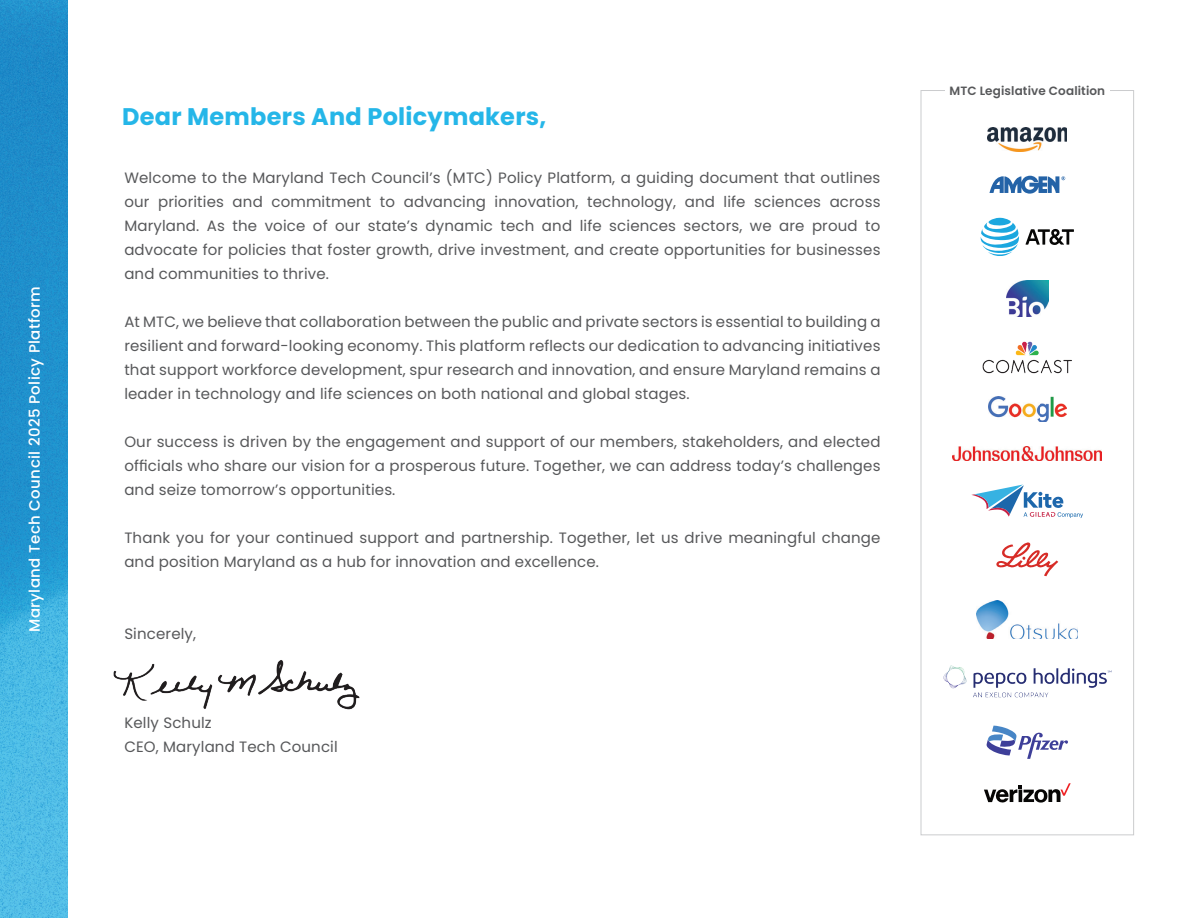
<style>
.page{position:relative;width:1188px;height:918px;background:#fff}
.page>*{position:absolute;margin:0;border:0;box-sizing:border-box;transform-origin:0 0}
.t1{font:700 24px "Poppins";letter-spacing:.01em;color:#25b6e8}
.t2{font:15px/24px "Poppins";letter-spacing:.01em;color:#57585a;text-align:justify}
.t3{font:500 15px "Poppins";letter-spacing:.025em;color:#fff}
.t4{font:600 12px "Poppins";letter-spacing:.01em;color:#57585a}
</style>
<div class="page">
<img style="left:0;top:0;width:68px;height:918px">
<img style="left:113px;top:660px;width:247px;height:50px">
<div style="left:921px;top:90px;width:213px;height:745px;border:1px solid #cbccce"></div>
<div style="left:945px;top:83px;width:165px;height:19px;background:#fff"></div>
<img style="left:988px;top:127px;width:79px;height:24px">
<svg style="left:989px;top:176px;width:76px;height:17px"></svg>
<svg style="left:1026px;top:229px;width:48px;height:16px"></svg>
<svg style="left:981px;top:218px;width:38px;height:38px"></svg>
<img style="left:982px;top:341px;width:90px;height:33px">
<img style="left:988px;top:396px;width:78px;height:26px">
<svg style="left:972px;top:485px;width:111px;height:33px"></svg>
<svg style="left:996px;top:542px;width:62px;height:34px"></svg>
<img style="left:977px;top:601px;width:101px;height:38px">
<svg style="left:987px;top:726px;width:81px;height:33px"></svg>
<svg style="left:984px;top:783px;width:87px;height:20px"></svg>
<img style="left:953px;top:446px;width:149px;height:14px">
<img style="left:1006px;top:280px;width:43px;height:36px">
<img style="left:943px;top:665px;width:169px;height:33px">
<p class="t3" style="left:26px;top:632px;width:347px;rotate:-90deg">Maryland Tech Council 2025 Policy Platform</p>
<h1 class="t1" style="left:122px;top:103px;width:426px">Dear Members And Policymakers,</h1>
<p class="t2" style="left:124px;top:166px;width:758px">Welcome to the Maryland Tech Council’s (MTC) Policy Platform, a guiding document that outlines our priorities and commitment to advancing innovation, technology, and life sciences across Maryland. As the voice of our state’s dynamic tech and life sciences sectors, we are proud to advocate for policies that foster growth, drive investment, and create opportunities for businesses and communities to thrive.</p>
<p class="t2" style="left:124px;top:310px;width:758px">At MTC, we believe that collaboration between the public and private sectors is essential to building a resilient and forward-looking economy. This platform reflects our dedication to advancing initiatives that support workforce development, spur research and innovation, and ensure Maryland remains a leader in technology and life sciences on both national and global stages.</p>
<p class="t2" style="left:124px;top:430px;width:758px">Our success is driven by the engagement and support of our members, stakeholders, and elected officials who share our vision for a prosperous future. Together, we can address today’s challenges and seize tomorrow’s opportunities.</p>
<p class="t2" style="left:124px;top:526px;width:758px">Thank you for your continued support and partnership. Together, let us drive meaningful change and position Maryland as a hub for innovation and excellence.</p>
<p class="t2" style="left:124px;top:622px;width:73px">Sincerely,</p>
<p class="t2" style="left:124px;top:710px;width:215px">Kelly Schulz<br>CEO, Maryland Tech Council</p>
<p class="t4" style="left:949px;top:84px;width:157px">MTC Legislative Coalition</p>
</div>
